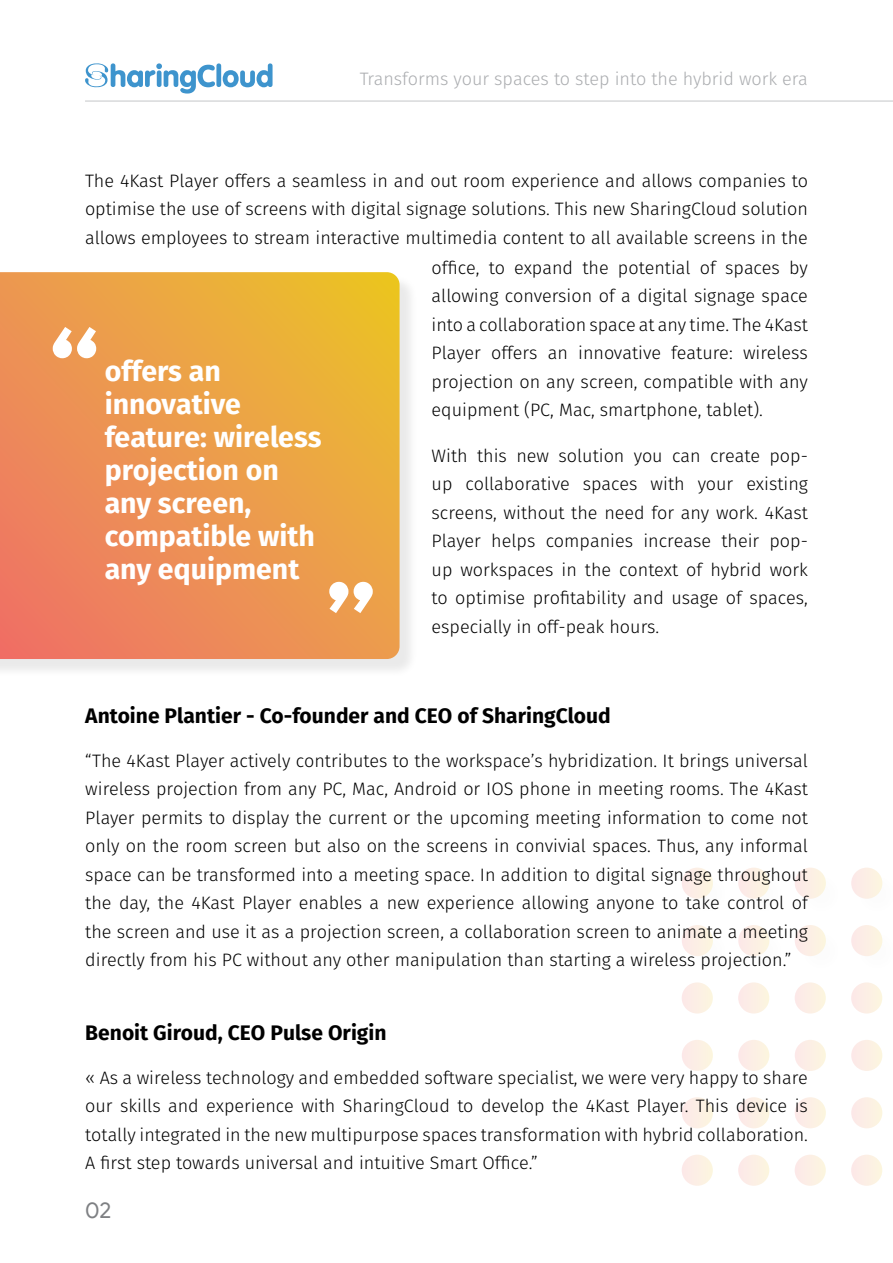
<style>
.page{position:relative;width:893px;height:1263px;background:#fff}
.page>*{position:absolute;margin:0;border:0;box-sizing:border-box;transform-origin:0 0}
.t1{font:700 111px "Google Sans";color:#fff}
.t2{font:700 28.5px/33px "Fira Sans";color:#fff}
.t3{font:22.5px "Google Sans";color:#7e8083}
.t4{font:700 21px "Fira Sans";color:#000}
.t5{font:300 18px/28.5px "Fira Sans";color:#000;text-align:justify}
.t6{font:300 18px "Fira Sans";color:#abadb0}
</style>
<div class="page">
<div style="left:682px;top:867px;width:31px;height:32px;background:#fcefe5;border-radius:50%"></div>
<div style="left:682px;top:1040px;width:31px;height:31px;background:#fcefe5;border-radius:50%"></div>
<div style="left:682px;top:925px;width:31px;height:31px;background:#fcefe5;border-radius:50%"></div>
<div style="left:682px;top:1097px;width:31px;height:31px;background:#fcefe5;border-radius:50%"></div>
<div style="left:682px;top:982px;width:31px;height:31px;background:#fcefe5;border-radius:50%"></div>
<div style="left:682px;top:1155px;width:31px;height:31px;background:#fcefe5;border-radius:50%"></div>
<div style="left:851px;top:867px;width:31px;height:32px;background:#fcefe5;border-radius:50%"></div>
<div style="left:851px;top:1040px;width:31px;height:31px;background:#fcefe5;border-radius:50%"></div>
<div style="left:851px;top:925px;width:31px;height:31px;background:#fcefe5;border-radius:50%"></div>
<div style="left:851px;top:1097px;width:31px;height:31px;background:#fcefe5;border-radius:50%"></div>
<div style="left:851px;top:982px;width:31px;height:31px;background:#fcefe5;border-radius:50%"></div>
<div style="left:851px;top:1155px;width:31px;height:31px;background:#fcefe5;border-radius:50%"></div>
<div style="left:738px;top:867px;width:31px;height:32px;background:#fcefe5;border-radius:50%"></div>
<div style="left:738px;top:1040px;width:31px;height:31px;background:#fcefe5;border-radius:50%"></div>
<div style="left:738px;top:925px;width:31px;height:31px;background:#fcefe5;border-radius:50%"></div>
<div style="left:738px;top:1097px;width:31px;height:31px;background:#fcefe5;border-radius:50%"></div>
<div style="left:738px;top:982px;width:31px;height:31px;background:#fcefe5;border-radius:50%"></div>
<div style="left:738px;top:1155px;width:31px;height:31px;background:#fcefe5;border-radius:50%"></div>
<div style="left:795px;top:867px;width:31px;height:32px;background:#fcefe5;border-radius:50%"></div>
<div style="left:795px;top:1040px;width:31px;height:31px;background:#fcefe5;border-radius:50%"></div>
<div style="left:795px;top:925px;width:31px;height:31px;background:#fcefe5;border-radius:50%"></div>
<div style="left:795px;top:1097px;width:31px;height:31px;background:#fcefe5;border-radius:50%"></div>
<div style="left:795px;top:982px;width:31px;height:31px;background:#fcefe5;border-radius:50%"></div>
<div style="left:795px;top:1155px;width:31px;height:31px;background:#fcefe5;border-radius:50%"></div>
<div style="left:0;top:274px;width:418px;height:404px;background:#000;opacity:.09"></div>
<svg style="left:0;top:272px;width:400px;height:387px"></svg>
<svg style="left:85px;top:63px;width:188px;height:31px"></svg>
<hr style="left:85px;top:101px;width:808px;height:1px;background:#c4c6c8">
<p class="t6" style="left:360px;top:66px;width:449px">Transforms your spaces to step into the hybrid work era</p>
<p class="t5" style="left:85px;top:166px;width:724px">The 4Kast Player offers a seamless in and out room experience and allows companies to optimise the use of screens with digital signage solutions. This new SharingCloud solution allows employees to stream interactive multimedia content to all available screens in the</p>
<h1 class="t1" style="left:47px;top:301px;width:56px">“</h1>
<h2 class="t2" style="left:105px;top:353px;width:218px">offers an innovative feature: wireless projection on any screen, compatible with any equipment</h2>
<h1 class="t1" style="left:324px;top:556px;width:56px">”</h1>
<p class="t5" style="left:432px;top:253px;width:378px">office, to expand the potential of spaces by allowing conversion of a digital signage space into a collaboration space at any time. The 4Kast Player offers an innovative feature: wireless projection on any screen, compatible with any equipment (PC, Mac, smartphone, tablet).</p>
<p class="t5" style="left:432px;top:441px;width:378px">With this new solution you can create pop&shy;up collaborative spaces with your existing screens, without the need for any work. 4Kast Player helps companies increase their pop&shy;up workspaces in the context of hybrid work to optimise profitability and usage of spaces, especially in off-peak hours.</p>
<p class="t4" style="left:85px;top:697px;width:527px">Antoine Plantier - Co-founder and CEO of SharingCloud</p>
<p class="t5" style="left:85px;top:746px;width:724px">“The 4Kast Player actively contributes to the workspace’s hybridization. It brings universal wireless projection from any PC, Mac, Android or IOS phone in meeting rooms. The 4Kast Player permits to display the current or the upcoming meeting information to come not only on the room screen but also on the screens in convivial spaces. Thus, any informal space can be transformed into a meeting space. In addition to digital signage throughout the day, the 4Kast Player enables a new experience allowing anyone to take control of the screen and use it as a projection screen, a collaboration screen to animate a meeting directly from his PC without any other manipulation than starting a wireless projection.”</p>
<p class="t4" style="left:85px;top:1015px;width:303px">Benoit Giroud, CEO Pulse Origin</p>
<p class="t5" style="left:85px;top:1063px;width:724px">« As a wireless technology and embedded software specialist, we were very happy to share our skills and experience with SharingCloud to develop the 4Kast Player. This device is totally integrated in the new multipurpose spaces transformation with hybrid collaboration.<br>A first step towards universal and intuitive Smart Office.”</p>
<p class="t3" style="left:85px;top:1196px;width:28px">02</p>
</div>
